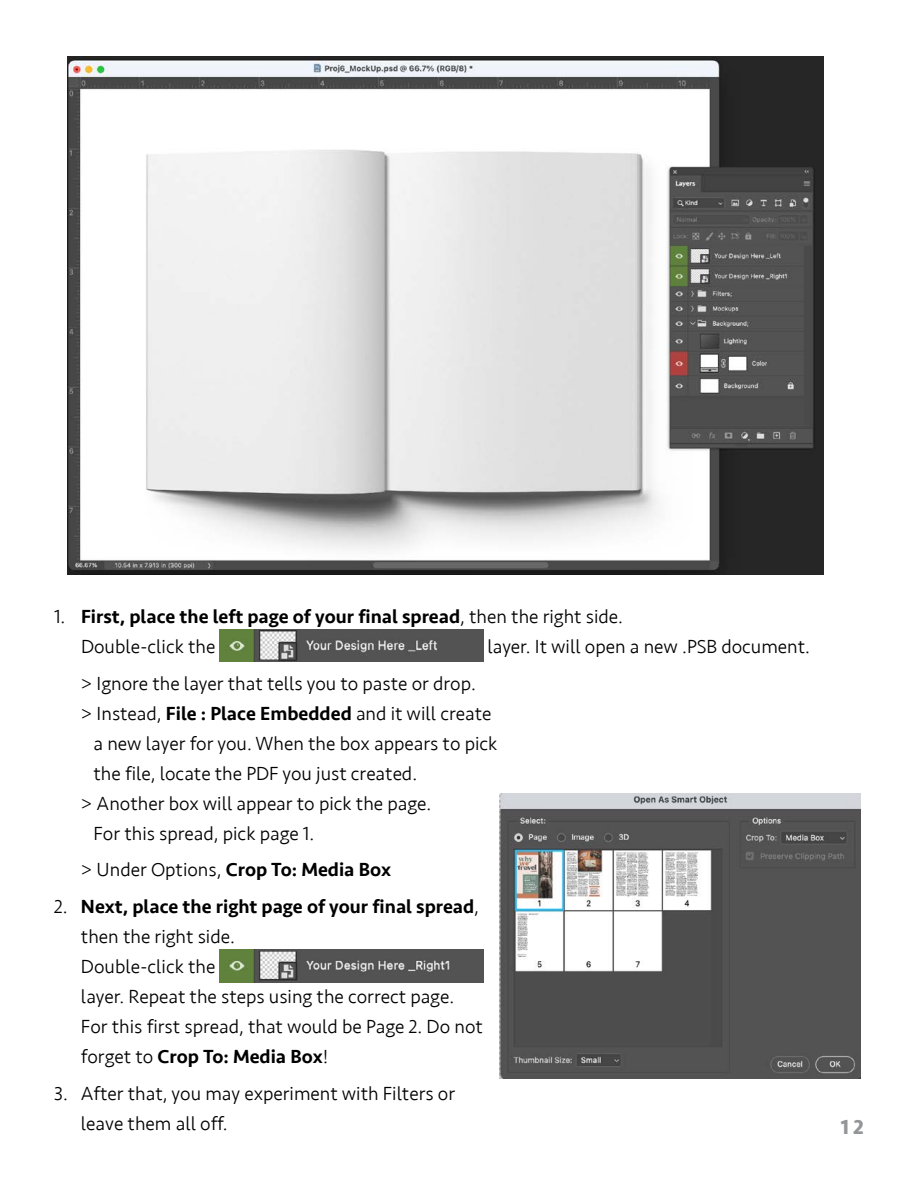
<style>
.page{position:relative;width:918px;height:1188px;background:#fff}
.page>*{position:absolute;margin:0;border:0;box-sizing:border-box;transform-origin:0 0}
.t1{font:700 21px "Seravek";color:#939598}
.t2{font:300 19.5px/30px "Seravek";color:#000}
.t3{font:500 19.5px/30px "Seravek";color:#000}
.s1{font-weight:300}
.s2{font-weight:500}
</style>
<div class="page">
<img style="left:68px;top:56px;width:755px;height:519px">
<img style="left:220px;top:629px;width:263px;height:33px">
<img style="left:220px;top:950px;width:263px;height:32px">
<img style="left:500px;top:794px;width:360px;height:285px">
<p class="t3" style="left:81px;top:601px;width:544px;text-indent:-27px"><span class="s1">1.</span> First, place the left page of your final spread<span class="s1">, then the right side.<br>Double-click the</span></p>
<p class="t2" style="left:487px;top:632px;width:324px">layer. It will open a new .PSB document.</p>
<p class="t2" style="left:81px;top:668px;width:396px">&gt; Ignore the layer that tells you to paste or drop.</p>
<p class="t2" style="left:81px;top:698px;width:412px">&gt; Instead, <span class="s2">File : Place Embedded</span> and it will create</p>
<p class="t2" style="left:94px;top:728px;width:405px">a new layer for you. When the box appears to pick</p>
<p class="t2" style="left:94px;top:758px;width:325px">the file, locate the PDF you just created.</p>
<p class="t2" style="left:81px;top:788px;width:352px">&gt; Another box will appear to pick the page.</p>
<p class="t2" style="left:94px;top:818px;width:222px">For this spread, pick page 1.</p>
<p class="t3" style="left:81px;top:855px;width:312px"><span class="s1">&gt; Under Options,</span> Crop To: Media Box</p>
<p class="t2" style="left:81px;top:892px;width:403px;text-indent:-27px">2. <span class="s2">Next, place the right page of your final spread</span>, then the right side.<br>Double-click the<br>layer. Repeat the steps using the correct page.<br>For this first spread, that would be Page 2. Do not forget to <span class="s2">Crop To: Media Box</span>!</p>
<p class="t2" style="left:81px;top:1079px;width:376px;text-indent:-27px">3. After that, you may experiment with Filters or leave them all off.</p>
<p class="t1" style="left:841px;top:1110px;width:25px">12</p>
</div>
